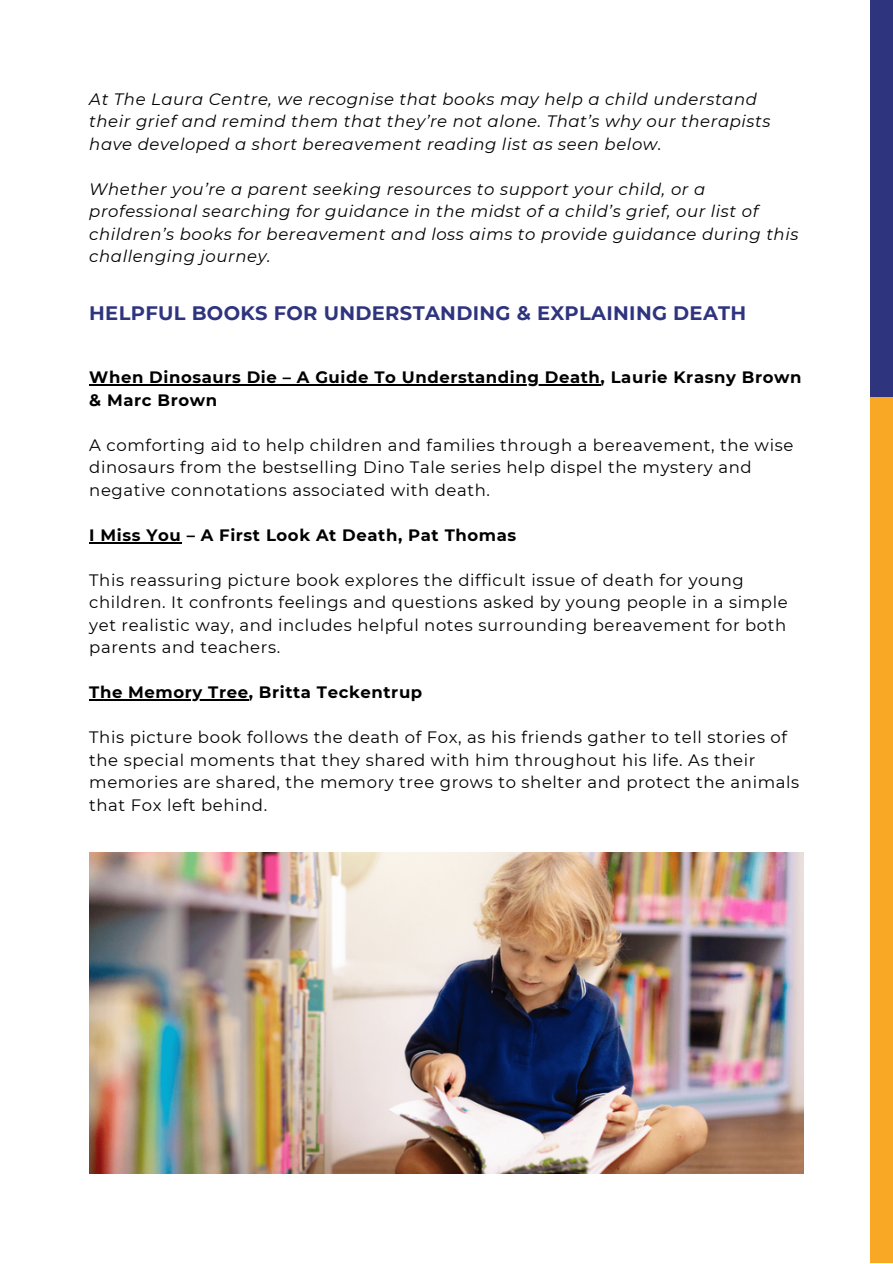
<style>
.page{position:relative;width:893px;height:1264px;background:#fff}
.page>*{position:absolute;margin:0;border:0;box-sizing:border-box;transform-origin:0 0}
.t1{font:700 19.5px "Montserrat";letter-spacing:.015em;color:#2f347f}
.t2{font:16.5px/22.5px "Montserrat";letter-spacing:.035em;color:#000}
.t3{font:italic 16.5px/22.5px "Montserrat";letter-spacing:.035em;color:#000}
.t4{font:700 16.5px/22.5px "Montserrat";letter-spacing:.035em;color:#000}
</style>
<div class="page">
<div style="left:870px;top:397px;width:22px;height:865px;background:#f9a825"></div>
<div style="left:870px;top:0;width:22px;height:397px;background:#2f347f"></div>
<hr style="left:89px;top:384px;width:20px;height:2px;background:#000">
<hr style="left:109px;top:384px;width:491px;height:2px;background:#000">
<hr style="left:89px;top:542px;width:92px;height:1px;background:#000">
<hr style="left:89px;top:699px;width:160px;height:1px;background:#000">
<img style="left:89px;top:852px;width:714px;height:321px">
<p class="t3" style="left:89px;top:87px;width:682px">At The Laura Centre, we recognise that books may help a child understand their grief and remind them that they’re not alone. That’s why our therapists have developed a short bereavement reading list as seen below.</p>
<p class="t3" style="left:89px;top:177px;width:710px">Whether you’re a parent seeking resources to support your child, or a professional searching for guidance in the midst of a child’s grief, our list of children’s books for bereavement and loss aims to provide guidance during this challenging journey.</p>
<p class="t1" style="left:89px;top:301px;width:658px">HELPFUL BOOKS FOR UNDERSTANDING &amp; EXPLAINING DEATH</p>
<p class="t4" style="left:89px;top:366px;width:713px">When Dinosaurs Die – A Guide To Understanding Death, Laurie Krasny Brown &amp; Marc Brown</p>
<p class="t2" style="left:89px;top:434px;width:705px">A comforting aid to help children and families through a bereavement, the wise dinosaurs from the bestselling Dino Tale series help dispel the mystery and negative connotations associated with death.</p>
<p class="t4" style="left:89px;top:523px;width:428px">I Miss You – A First Look At Death, Pat Thomas</p>
<p class="t2" style="left:89px;top:568px;width:699px">This reassuring picture book explores the difficult issue of death for young children. It confronts feelings and questions asked by young people in a simple yet realistic way, and includes helpful notes surrounding bereavement for both parents and teachers.</p>
<p class="t4" style="left:89px;top:681px;width:334px">The Memory Tree, Britta Teckentrup</p>
<p class="t2" style="left:89px;top:726px;width:711px">This picture book follows the death of Fox, as his friends gather to tell stories of the special moments that they shared with him throughout his life. As their memories are shared, the memory tree grows to shelter and protect the animals that Fox left behind.</p>
</div>
